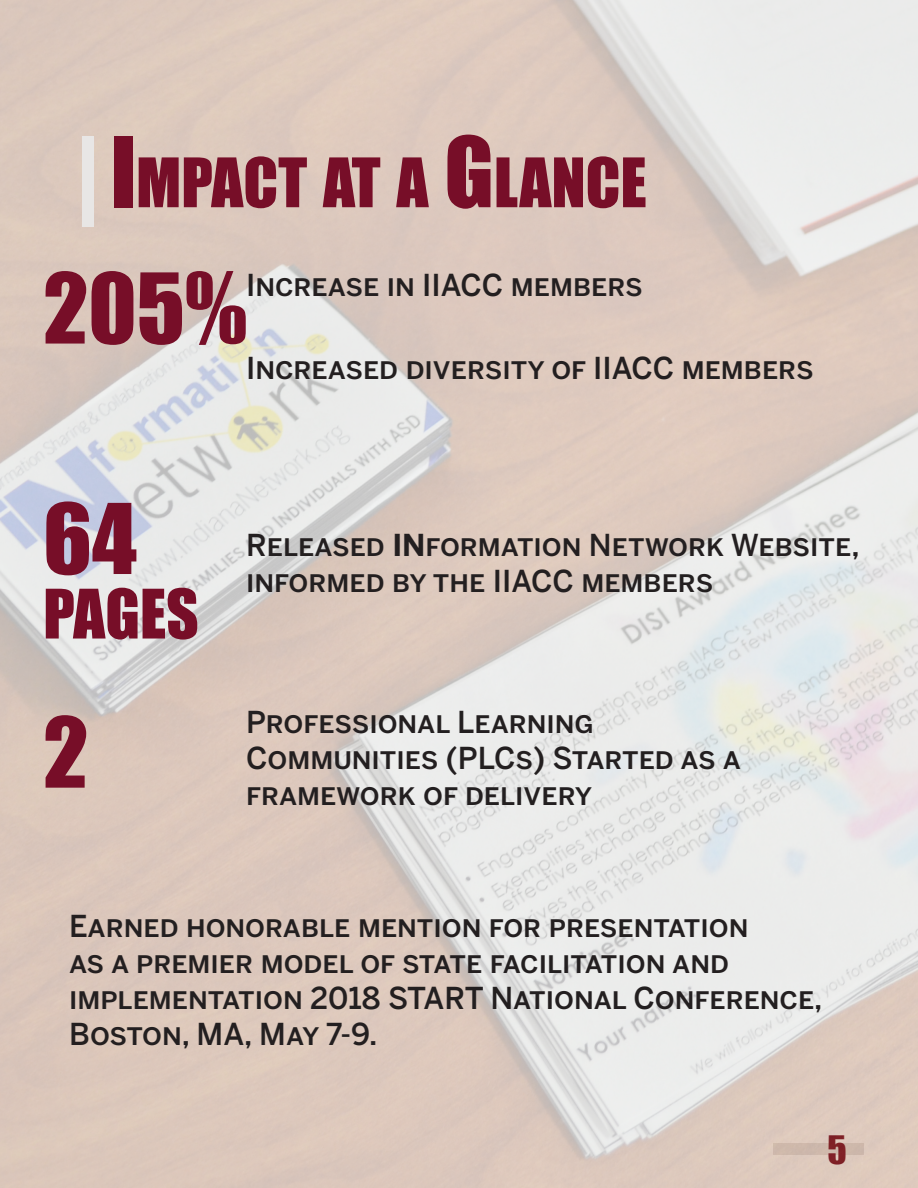
<style>
.page{position:relative;width:918px;height:1188px;background:#fff}
.page>*{position:absolute;margin:0;border:0;box-sizing:border-box;transform-origin:0 0}
.t1{font:90px "Impact";color:#770e28}
.t2{font:63px "Impact";color:#770e28}
.t3{font:36px "Impact";color:#770e28}
.Paragraph_Style_5{font:500 30px/36px "Benton Sans";color:#231f20}
.s1{font-size:90px}
.s2{font-weight:700}
</style>
<div class="page">
<img style="left:0;top:0;width:918px;height:1188px">
<div style="left:82px;top:136px;width:12px;height:91px;background:#e8e6e5"></div>
<p class="t2" style="left:110px;top:134px;width:506px"><span class="s1">I</span>MPACT AT A <span class="s1">G</span>LANCE</p>
<p class="t1" style="left:43px;top:238px;width:206px">205%</p>
<p class="Paragraph_Style_5" style="left:246px;top:267px;width:398px">Increase in IIACC members</p>
<p class="t1" style="left:43px;top:469px;width:95px">64</p>
<p class="t2" style="left:43px;top:565px;width:126px">PAGES</p>
<p class="t1" style="left:43px;top:683px;width:47px">2</p>
<p class="Paragraph_Style_5" style="left:246px;top:350px;width:569px">Increased diversity of IIACC members</p>
<p class="Paragraph_Style_5" style="left:246px;top:528px;width:615px">Released <span class="s2">IN</span>formation Network Website, informed by the IIACC members</p>
<p class="Paragraph_Style_5" style="left:246px;top:704px;width:349px">Professional Learning</p>
<p class="Paragraph_Style_5" style="left:246px;top:740px;width:496px">Communities (PLCs) Started as a</p>
<p class="Paragraph_Style_5" style="left:246px;top:776px;width:348px">framework of delivery</p>
<p class="Paragraph_Style_5" style="left:69px;top:908px;width:755px">Earned honorable mention for presentation<br>as a premier model of state facilitation and implementation 2018 START National Conference, Boston, MA, May 7-9.</p>
<p class="t3" style="left:828px;top:1122px;width:21px">5</p>
</div>
